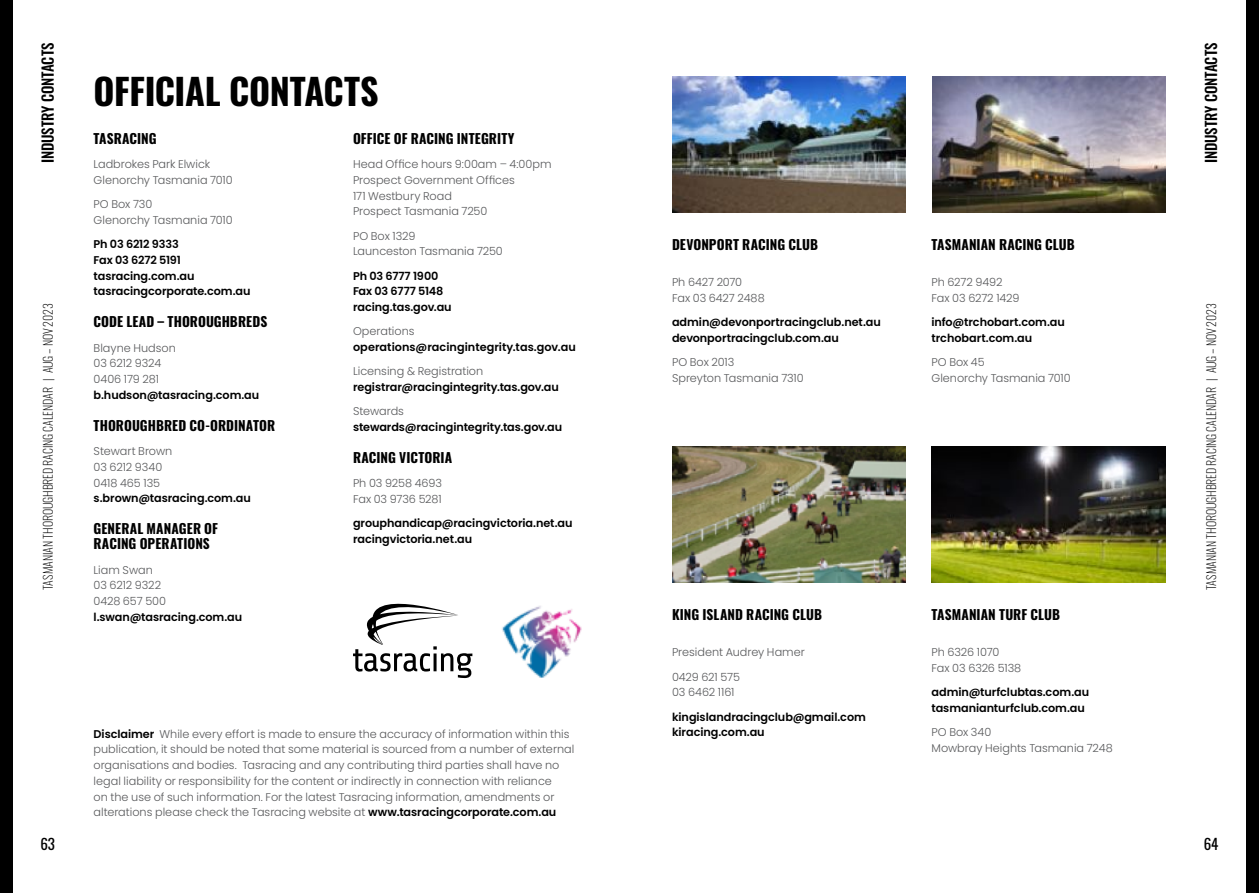
<style>
.page{position:relative;width:1259px;height:893px;background:#fff}
.page>*{position:absolute;margin:0;border:0;box-sizing:border-box;transform-origin:0 0}
.t1{font:700 36px "Oswald";letter-spacing:-.01em;color:#000}
.t2{font:500 15px "Oswald";letter-spacing:-.01em;color:#000}
.t3{font:15px "Oswald";color:#000}
.t4{font:700 13.5px/15px "Oswald";letter-spacing:.005em;color:#000}
.t5{font:200 12px "Oswald";letter-spacing:-.005em;color:#000}
.t6{font:300 11.25px/15.8px "Poppins";color:#58595b}
.t7{font:600 11.25px/15.8px "Poppins";letter-spacing:-.005em;color:#000}
.s1{font-weight:600;color:#000}
</style>
<div class="page">
<div style="left:0;top:0;width:13px;height:893px;background:#000"></div>
<div style="left:1246px;top:0;width:13px;height:893px;background:#000"></div>
<svg style="left:353px;top:603px;width:119px;height:75px"></svg>
<img style="left:502px;top:606px;width:80px;height:72px">
<img style="left:931px;top:446px;width:234px;height:137px">
<img style="left:672px;top:77px;width:234px;height:136px">
<img style="left:932px;top:77px;width:233px;height:136px">
<img style="left:672px;top:446px;width:234px;height:137px">
<h2 class="t2" style="left:40px;top:163px;width:122px;rotate:-90deg">INDUSTRY CONTACTS</h2>
<h2 class="t2" style="left:1203px;top:163px;width:122px;rotate:-90deg">INDUSTRY CONTACTS</h2>
<h1 class="t1" style="left:94px;top:73px;width:287px">OFFICIAL CONTACTS</h1>
<p class="t4" style="left:94px;top:132px;width:65px">TASRACING</p>
<p class="t6" style="left:94px;top:156px;width:141px">Ladbrokes Park Elwick<br>Glenorchy Tasmania 7010</p>
<p class="t6" style="left:94px;top:196px;width:141px">PO Box 730<br>Glenorchy Tasmania 7010</p>
<p class="t7" style="left:94px;top:236px;width:158px">Ph 03 6212 9333<br>Fax 03 6272 5191 tasracing.com.au tasracingcorporate.com.au</p>
<p class="t4" style="left:94px;top:315px;width:175px">CODE LEAD – THOROUGHBREDS</p>
<p class="t6" style="left:94px;top:340px;width:84px">Blayne Hudson<br>03 6212 9324<br>0406 179 281</p>
<p class="t7" style="left:94px;top:387px;width:167px">b.hudson@tasracing.com.au</p>
<p class="t4" style="left:94px;top:419px;width:183px">THOROUGHBRED CO-ORDINATOR</p>
<p class="t6" style="left:94px;top:443px;width:80px">Stewart Brown<br>03 6212 9340<br>0418 465 135</p>
<p class="t7" style="left:94px;top:491px;width:159px">s.brown@tasracing.com.au</p>
<p class="t4" style="left:94px;top:522px;width:126px">GENERAL MANAGER OF<br>RACING OPERATIONS</p>
<p class="t6" style="left:94px;top:562px;width:74px">Liam Swan<br>03 6212 9322<br>0428 657 500</p>
<p class="t7" style="left:94px;top:609px;width:150px">l.swan@tasracing.com.au</p>
<p class="t4" style="left:353px;top:132px;width:163px">OFFICE OF RACING INTEGRITY</p>
<p class="t6" style="left:353px;top:156px;width:200px">Head Office hours 9:00am – 4:00pm<br>Prospect Government Offices<br>171 Westbury Road<br>Prospect Tasmania 7250</p>
<p class="t6" style="left:353px;top:228px;width:151px">PO Box 1329<br>Launceston Tasmania 7250</p>
<p class="t7" style="left:353px;top:268px;width:100px">Ph 03 6777 1900<br>Fax 03 6777 5148 racing.tas.gov.au</p>
<p class="t6" style="left:353px;top:324px;width:63px">Operations</p>
<p class="t7" style="left:353px;top:339px;width:224px">operations@racingintegrity.tas.gov.au</p>
<p class="t6" style="left:353px;top:364px;width:132px">Licensing &amp; Registration</p>
<p class="t7" style="left:353px;top:379px;width:207px">registrar@racingintegrity.tas.gov.au</p>
<p class="t6" style="left:353px;top:404px;width:52px">Stewards</p>
<p class="t7" style="left:353px;top:419px;width:211px">stewards@racingintegrity.tas.gov.au</p>
<p class="t4" style="left:353px;top:451px;width:101px">RACING VICTORIA</p>
<p class="t6" style="left:353px;top:476px;width:90px">Ph 03 9258 4693<br>Fax 03 9736 5281</p>
<p class="t7" style="left:353px;top:516px;width:221px">grouphandicap@racingvictoria.net.au racingvictoria.net.au</p>
<p class="t4" style="left:672px;top:238px;width:147px">DEVONPORT RACING CLUB</p>
<p class="t6" style="left:672px;top:275px;width:94px">Ph 6427 2070<br>Fax 03 6427 2488</p>
<p class="t7" style="left:672px;top:315px;width:210px">admin@devonportracingclub.net.au devonportracingclub.com.au</p>
<p class="t6" style="left:672px;top:355px;width:133px">PO Box 2013<br>Spreyton Tasmania 7310</p>
<p class="t4" style="left:931px;top:238px;width:145px">TASMANIAN RACING CLUB</p>
<p class="t6" style="left:931px;top:275px;width:89px">Ph 6272 9492<br>Fax 03 6272 1429</p>
<p class="t7" style="left:931px;top:315px;width:135px">info@trchobart.com.au trchobart.com.au</p>
<p class="t6" style="left:931px;top:355px;width:141px">PO Box 45<br>Glenorchy Tasmania 7010</p>
<p class="t5" style="left:37px;top:590px;width:288px;rotate:-90deg">TASMANIAN THOROUGHBRED RACING CALENDAR | AUG – NOV 2023</p>
<p class="t5" style="left:1200px;top:590px;width:288px;rotate:-90deg">TASMANIAN THOROUGHBRED RACING CALENDAR | AUG – NOV 2023</p>
<p class="t4" style="left:672px;top:608px;width:151px">KING ISLAND RACING CLUB</p>
<p class="t6" style="left:672px;top:640px;width:134px;line-height:24.3px">President Audrey Hamer<br>0429 621 575</p>
<p class="t6" style="left:672px;top:684px;width:64px">03 6462 1161</p>
<p class="t7" style="left:672px;top:709px;width:195px">kingislandracingclub@gmail.com kiracing.com.au</p>
<p class="t4" style="left:931px;top:608px;width:130px">TASMANIAN TURF CLUB</p>
<p class="t6" style="left:931px;top:644px;width:91px">Ph 6326 1070<br>Fax 03 6326 5138</p>
<p class="t7" style="left:931px;top:685px;width:159px">admin@turfclubtas.com.au tasmanianturfclub.com.au</p>
<p class="t6" style="left:931px;top:725px;width:183px">PO Box 340<br>Mowbray Heights Tasmania 7248</p>
<p class="t6" style="left:94px;top:726px;width:482px"><span class="s1">Disclaimer</span> While every effort is made to ensure the accuracy of information within this publication, it should be noted that some material is sourced from a number of external organisations and bodies. Tasracing and any contributing third parties shall have no legal liability or responsibility for the content or indirectly in connection with reliance<br>on the use of such information. For the latest Tasracing information, amendments or alterations please check the Tasracing website at <span class="s1">www.tasracingcorporate.com.au</span></p>
<h2 class="t3" style="left:41px;top:831px;width:16px">63</h2>
<h2 class="t3" style="left:1203px;top:831px;width:16px">64</h2>
</div>
